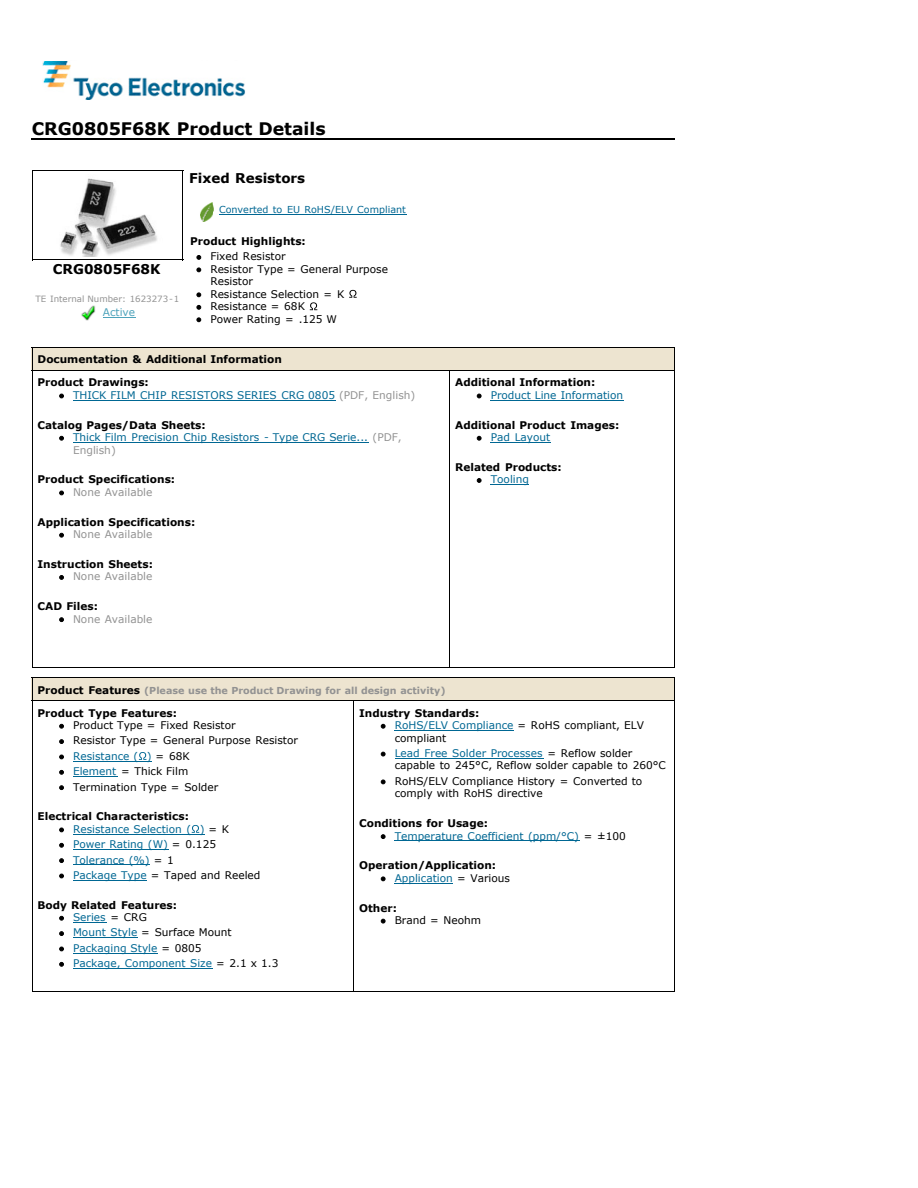
<style>
.page{position:relative;width:918px;height:1188px;background:#fff}
.page>*{position:absolute;margin:0;border:0;box-sizing:border-box;transform-origin:0 0}
.t1{font:700 17.25px "Verdana";color:#000}
.t2{font:700 13.5px "Verdana";color:#000}
.t3{font:10.5px/12.5px "Verdana";color:#000}
.t4{font:10.5px/15.3px "Verdana";color:#006793}
.t5{font:700 10.5px/12.5px "Verdana";color:#000}
.t6{font:10.5px "Verdana";color:#929292}
.t7{font:10.5px "Verdana";color:#4ea3bb}
.t8{font:700 9.6px "Verdana";color:#929292}
.t9{font:9.6px "Verdana";color:#006793}
.t10{font:8.7px "Verdana";color:#929292}
.s1{color:#929292}
.s2{font-weight:700;color:#000}
.s3{font-size:10.5px;color:#000}
.s4{color:#006793}
.s5{font-weight:400;color:#006793}
.s6{font-weight:400}
.s7{color:#000}
.s8{font-weight:700}
</style>
<div class="page">
<hr style="left:32px;top:138px;width:643px;height:2px;background:#000">
<hr style="left:32px;top:170px;width:151px;height:1px;background:#000">
<hr style="left:32px;top:259px;width:151px;height:1px;background:#000">
<hr style="left:32px;top:170px;width:1px;height:90px;background:#000">
<hr style="left:183px;top:170px;width:1px;height:90px;background:#000">
<div style="left:32px;top:347px;width:642px;height:23px;background:#ede4d0"></div>
<hr style="left:32px;top:347px;width:643px;height:1px;background:#000">
<svg style="left:32px;top:348px;width:1px;height:22px"></svg>
<svg style="left:674px;top:348px;width:1px;height:22px"></svg>
<hr style="left:32px;top:370px;width:418px;height:1px;background:#000">
<hr style="left:32px;top:667px;width:418px;height:1px;background:#000">
<hr style="left:32px;top:370px;width:1px;height:298px;background:#000">
<hr style="left:449px;top:370px;width:226px;height:1px;background:#000">
<hr style="left:449px;top:667px;width:226px;height:1px;background:#000">
<hr style="left:449px;top:370px;width:1px;height:298px;background:#000">
<hr style="left:674px;top:370px;width:1px;height:298px;background:#000">
<div style="left:32px;top:677px;width:642px;height:23px;background:#ede4d0"></div>
<hr style="left:32px;top:677px;width:643px;height:1px;background:#000">
<svg style="left:32px;top:678px;width:1px;height:22px"></svg>
<svg style="left:674px;top:678px;width:1px;height:22px"></svg>
<hr style="left:32px;top:700px;width:322px;height:1px;background:#000">
<hr style="left:32px;top:991px;width:322px;height:1px;background:#000">
<hr style="left:32px;top:700px;width:1px;height:292px;background:#000">
<hr style="left:353px;top:700px;width:322px;height:1px;background:#000">
<hr style="left:353px;top:991px;width:322px;height:1px;background:#000">
<hr style="left:353px;top:700px;width:1px;height:292px;background:#000">
<hr style="left:674px;top:700px;width:1px;height:292px;background:#000">
<img style="left:60px;top:178px;width:97px;height:78px">
<img style="left:81px;top:305px;width:15px;height:16px">
<hr style="left:103px;top:317px;width:32px;height:1px;background:#4ea3bb">
<img style="left:200px;top:202px;width:14px;height:20px">
<hr style="left:219px;top:214px;width:187px;height:1px;background:#006793">
<svg style="left:196px;top:255px;width:5px;height:5px"></svg>
<svg style="left:196px;top:267px;width:5px;height:5px"></svg>
<svg style="left:196px;top:292px;width:5px;height:5px"></svg>
<svg style="left:349px;top:290px;width:8px;height:8px"></svg>
<svg style="left:196px;top:305px;width:5px;height:5px"></svg>
<svg style="left:310px;top:302px;width:7px;height:8px"></svg>
<svg style="left:196px;top:317px;width:5px;height:5px"></svg>
<svg style="left:59px;top:394px;width:5px;height:4px"></svg>
<hr style="left:73px;top:400px;width:262px;height:1px;background:#006793">
<svg style="left:59px;top:436px;width:5px;height:5px"></svg>
<hr style="left:73px;top:442px;width:296px;height:1px;background:#006793">
<svg style="left:59px;top:491px;width:5px;height:4px"></svg>
<svg style="left:59px;top:533px;width:5px;height:5px"></svg>
<svg style="left:59px;top:575px;width:5px;height:5px"></svg>
<svg style="left:59px;top:617px;width:5px;height:5px"></svg>
<svg style="left:477px;top:394px;width:5px;height:4px"></svg>
<hr style="left:491px;top:400px;width:133px;height:1px;background:#006793">
<svg style="left:477px;top:436px;width:5px;height:5px"></svg>
<hr style="left:491px;top:442px;width:60px;height:1px;background:#006793">
<svg style="left:477px;top:478px;width:5px;height:5px"></svg>
<hr style="left:491px;top:484px;width:38px;height:1px;background:#006793">
<svg style="left:59px;top:724px;width:5px;height:5px"></svg>
<svg style="left:59px;top:739px;width:5px;height:5px"></svg>
<svg style="left:59px;top:755px;width:5px;height:4px"></svg>
<hr style="left:73px;top:761px;width:79px;height:1px;background:#006793">
<svg style="left:139px;top:752px;width:7px;height:8px"></svg>
<svg style="left:59px;top:770px;width:5px;height:5px"></svg>
<hr style="left:73px;top:776px;width:44px;height:1px;background:#006793">
<svg style="left:59px;top:785px;width:5px;height:5px"></svg>
<svg style="left:59px;top:828px;width:5px;height:4px"></svg>
<hr style="left:73px;top:834px;width:132px;height:1px;background:#006793">
<svg style="left:192px;top:825px;width:7px;height:8px"></svg>
<svg style="left:59px;top:843px;width:5px;height:5px"></svg>
<hr style="left:73px;top:849px;width:95px;height:1px;background:#006793">
<svg style="left:59px;top:858px;width:5px;height:5px"></svg>
<hr style="left:73px;top:864px;width:77px;height:1px;background:#006793">
<svg style="left:59px;top:874px;width:5px;height:4px"></svg>
<hr style="left:73px;top:880px;width:74px;height:1px;background:#006793">
<svg style="left:59px;top:916px;width:5px;height:5px"></svg>
<hr style="left:73px;top:922px;width:34px;height:1px;background:#006793">
<svg style="left:59px;top:931px;width:5px;height:5px"></svg>
<hr style="left:73px;top:937px;width:64px;height:1px;background:#006793">
<svg style="left:59px;top:947px;width:5px;height:4px"></svg>
<hr style="left:73px;top:953px;width:85px;height:1px;background:#006793">
<svg style="left:59px;top:962px;width:5px;height:5px"></svg>
<hr style="left:73px;top:968px;width:139px;height:1px;background:#006793">
<svg style="left:381px;top:724px;width:5px;height:5px"></svg>
<hr style="left:395px;top:730px;width:119px;height:1px;background:#006793">
<svg style="left:381px;top:752px;width:5px;height:4px"></svg>
<hr style="left:395px;top:758px;width:148px;height:1px;background:#006793">
<svg style="left:381px;top:780px;width:5px;height:4px"></svg>
<svg style="left:381px;top:834px;width:5px;height:5px"></svg>
<hr style="left:395px;top:840px;width:185px;height:1px;background:#006793">
<svg style="left:381px;top:876px;width:5px;height:5px"></svg>
<hr style="left:395px;top:883px;width:58px;height:1px;background:#006793">
<svg style="left:381px;top:919px;width:5px;height:5px"></svg>
<img style="left:42px;top:61px;width:203px;height:39px">
<h1 class="t1" style="left:32px;top:117px;width:295px">CRG0805F68K Product Details</h1>
<p class="t2" style="left:189px;top:170px;width:118px">Fixed Resistors</p>
<p class="t9" style="left:219px;top:203px;width:188px">Converted to EU RoHS/ELV Compliant</p>
<p class="t5" style="left:190px;top:235px;width:117px">Product Highlights:</p>
<p class="t3" style="left:210px;top:250px;width:179px">Fixed Resistor<br>Resistor Type = General Purpose<br>Resistor<br>Resistance Selection = K<br>Resistance = 68K<br>Power Rating = .125 W</p>
<p class="t5" style="left:38px;top:348px;width:246px;line-height:23.1px">Documentation &amp; Additional Information<br>Product Drawings:</p>
<p class="t4" style="left:73px;top:387px;width:344px">THICK FILM CHIP RESISTORS SERIES CRG 0805 <span class="s1">(PDF, English)</span></p>
<p class="t4" style="left:73px;top:418px;width:330px;line-height:12.5px;text-indent:-35px"><span class="s2">Catalog Pages/Data Sheets:<br></span>Thick Film Precision Chip Resistors - Type CRG Serie... <span class="s1">(PDF,<br>English)</span></p>
<p class="t5" style="left:38px;top:473px;width:139px">Product Specifications:</p>
<p class="t6" style="left:73px;top:485px;width:81px">None Available</p>
<p class="t5" style="left:38px;top:515px;width:159px">Application Specifications:</p>
<p class="t6" style="left:73px;top:528px;width:81px">None Available</p>
<p class="t5" style="left:38px;top:557px;width:117px">Instruction Sheets:</p>
<p class="t6" style="left:73px;top:570px;width:81px">None Available</p>
<p class="t5" style="left:38px;top:600px;width:62px">CAD Files:</p>
<p class="t6" style="left:73px;top:612px;width:81px">None Available</p>
<p class="t2" style="left:53px;top:260px;width:109px">CRG0805F68K</p>
<p class="t10" style="left:36px;top:293px;width:145px">TE Internal Number: 1623273-1</p>
<p class="t7" style="left:103px;top:305px;width:34px">Active</p>
<p class="t5" style="left:455px;top:376px;width:142px">Additional Information:</p>
<p class="t4" style="left:491px;top:387px;width:134px">Product Line Information</p>
<p class="t5" style="left:455px;top:418px;width:166px">Additional Product Images:</p>
<p class="t4" style="left:491px;top:429px;width:61px">Pad Layout</p>
<p class="t5" style="left:455px;top:460px;width:108px">Related Products:</p>
<p class="t4" style="left:491px;top:472px;width:40px">Tooling</p>
<p class="t8" style="left:38px;top:684px;width:410px"><span class="s3">Product Features</span> (Please use the Product Drawing for all design activity)</p>
<p class="t5" style="left:38px;top:706px;width:141px">Product Type Features:</p>
<p class="t3" style="left:73px;top:717px;width:226px;line-height:15.3px">Product Type = Fixed Resistor<br>Resistor Type = General Purpose Resistor<br><span class="s4">Resistance ( )</span> = 68K<br><span class="s4">Element</span> = Thick Film<br>Termination Type = Solder</p>
<p class="t5" style="left:73px;top:810px;width:158px;text-indent:-36px">Electrical Characteristics:<br><span class="s5">Resistance Selection ( )</span> <span class="s6">= K</span></p>
<p class="t4" style="left:73px;top:836px;width:189px">Power Rating (W) <span class="s7">= 0.125<br></span>Tolerance (%) <span class="s7">= 1<br></span>Package Type <span class="s7">= Taped and Reeled</span></p>
<p class="t5" style="left:38px;top:898px;width:141px;text-align:center">Body Related Features:<br><span class="s5">Series</span> <span class="s6">= CRG</span></p>
<p class="t4" style="left:73px;top:925px;width:207px">Mount Style <span class="s7">= Surface Mount<br></span>Packaging Style <span class="s7">= 0805<br></span>Package, Component Size <span class="s7">= 2.1 x 1.3</span></p>
<p class="t3" style="left:395px;top:706px;width:251px;text-indent:-36px"><span class="s8">Industry Standards:<br></span><span class="s4">RoHS/ELV Compliance</span> = RoHS compliant, ELV compliant</p>
<p class="t3" style="left:395px;top:747px;width:273px"><span class="s4">Lead Free Solder Processes</span> = Reflow solder capable to 245°C, Reflow solder capable to 260°C</p>
<p class="t3" style="left:395px;top:774px;width:249px">RoHS/ELV Compliance History = Converted to comply with RoHS directive</p>
<p class="t4" style="left:395px;top:817px;width:233px;line-height:12.5px;text-indent:-35px"><span class="s2">Conditions for Usage:<br></span>Temperature Coefficient (ppm/°C) <span class="s7">= ±100</span></p>
<p class="t5" style="left:395px;top:859px;width:117px;text-indent:-36px">Operation/Application:<br><span class="s5">Application</span> <span class="s6">= Various</span></p>
<p class="t5" style="left:359px;top:901px;width:39px">Other:</p>
<p class="t3" style="left:395px;top:914px;width:88px">Brand = Neohm</p>
</div>
